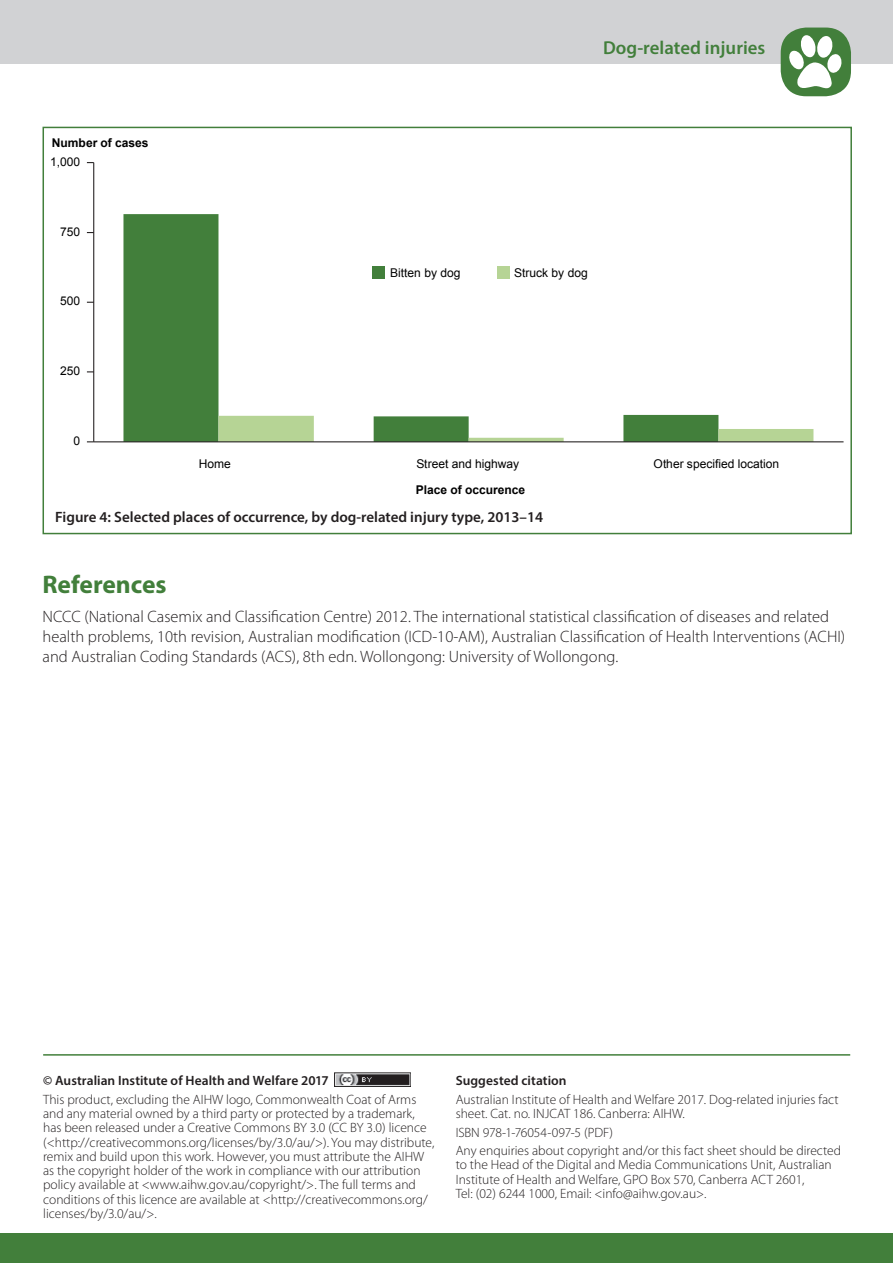
<style>
.page{position:relative;width:893px;height:1263px;background:#fff}
.page>*{position:absolute;margin:0;border:0;box-sizing:border-box;transform-origin:0 0}
.t1{font:700 25.5px "Myriad Pro";color:#427f3b}
.t2{font:600 18.75px "Myriad Pro";color:#427f3b}
.t3{font:300 16.5px/20.2px "Myriad Pro";color:#231f20}
.t4{font:600 15px "Myriad Pro";color:#231f20}
.t5{font:300 13.5px/14.2px "Myriad Pro";color:#231f20}
.t6{font:600 13.5px "Myriad Pro";letter-spacing:.005em;color:#231f20}
.t7{font:12px "Arial";letter-spacing:-.005em;color:#000001}
.t8{font:700 12px "Arial";letter-spacing:-.005em;color:#000001}
</style>
<div class="page">
<div style="left:0;top:0;width:893px;height:63px;background:#d1d2d4"></div>
<div style="left:0;top:1233px;width:893px;height:30px;background:#427f3b"></div>
<img style="left:335px;top:1072px;width:75px;height:15px">
<hr style="left:43px;top:1054px;width:807px;height:2px;background:#427f3b">
<div style="left:781px;top:28px;width:70px;height:68px;background:#427f3b;border-radius:26px"></div>
<svg style="left:788px;top:34px;width:54px;height:57px"></svg>
<svg style="left:123px;top:214px;width:595px;height:227px"></svg>
<svg style="left:218px;top:416px;width:595px;height:25px"></svg>
<hr style="left:93px;top:163px;width:1px;height:279px;background:#231f20">
<hr style="left:94px;top:441px;width:749px;height:1px;background:#231f20">
<div style="left:43px;top:127px;width:809px;height:407px;border:2px solid #427f3b"></div>
<p class="t8" style="left:52px;top:135px;width:98px">Number of cases</p>
<p class="t7" style="left:50px;top:154px;width:32px">1,000</p>
<p class="t7" style="left:60px;top:224px;width:22px">750</p>
<p class="t7" style="left:60px;top:293px;width:22px">500</p>
<p class="t7" style="left:60px;top:363px;width:22px">250</p>
<p class="t7" style="left:73px;top:432px;width:8px">0</p>
<h2 class="t2" style="left:603px;top:36px;width:164px">Dog-related injuries</h2>
<p class="t7" style="left:390px;top:265px;width:72px">Bitten by dog</p>
<p class="t7" style="left:514px;top:265px;width:75px">Struck by dog</p>
<p class="t7" style="left:199px;top:456px;width:34px">Home</p>
<p class="t7" style="left:416px;top:456px;width:104px">Street and highway</p>
<p class="t7" style="left:654px;top:456px;width:127px">Other specified location</p>
<p class="t8" style="left:416px;top:482px;width:111px">Place of occurence</p>
<p class="t4" style="left:55px;top:507px;width:489px">Figure 4: Selected places of occurrence, by dog-related injury type, 2013–14</p>
<h1 class="t1" style="left:43px;top:568px;width:126px">References</h1>
<p class="t3" style="left:43px;top:606px;width:804px">NCCC (National Casemix and Classification Centre) 2012. The international statistical classification of diseases and related health problems, 10th revision, Australian modification (ICD-10-AM), Australian Classification of Health Interventions (ACHI) and Australian Coding Standards (ACS), 8th edn. Wollongong: University of Wollongong.</p>
<p class="t6" style="left:43px;top:1072px;width:287px">© Australian Institute of Health and Welfare 2017</p>
<p class="t5" style="left:43px;top:1092px;width:393px">This product, excluding the AIHW logo, Commonwealth Coat of Arms and any material owned by a third party or protected by a trademark, has been released under a Creative Commons BY 3.0 (CC BY 3.0) licence (&lt;http://creativecommons.org/licenses/by/3.0/au/&gt;). You may distribute, remix and build upon this work. However, you must attribute the AIHW as the copyright holder of the work in compliance with our attribution policy available at &lt;www.aihw.gov.au/copyright/&gt;. The full terms and conditions of this licence are available at &lt;http://creativecommons.org/ licenses/by/3.0/au/&gt;.</p>
<p class="t6" style="left:456px;top:1072px;width:112px">Suggested citation</p>
<p class="t5" style="left:456px;top:1092px;width:384px">Australian Institute of Health and Welfare 2017. Dog-related injuries fact sheet. Cat. no. INJCAT 186. Canberra: AIHW.</p>
<p class="t5" style="left:456px;top:1123px;width:387px;line-height:18.5px">ISBN 978-1-76054-097-5 (PDF)<br>Any enquiries about copyright and/or this fact sheet should be directed</p>
<p class="t5" style="left:456px;top:1157px;width:377px">to the Head of the Digital and Media Communications Unit, Australian<br>Institute of Health and Welfare, GPO Box 570, Canberra ACT 2601,<br>Tel: (02) 6244 1000, Email: &lt;info@aihw.gov.au&gt;.</p>
</div>
